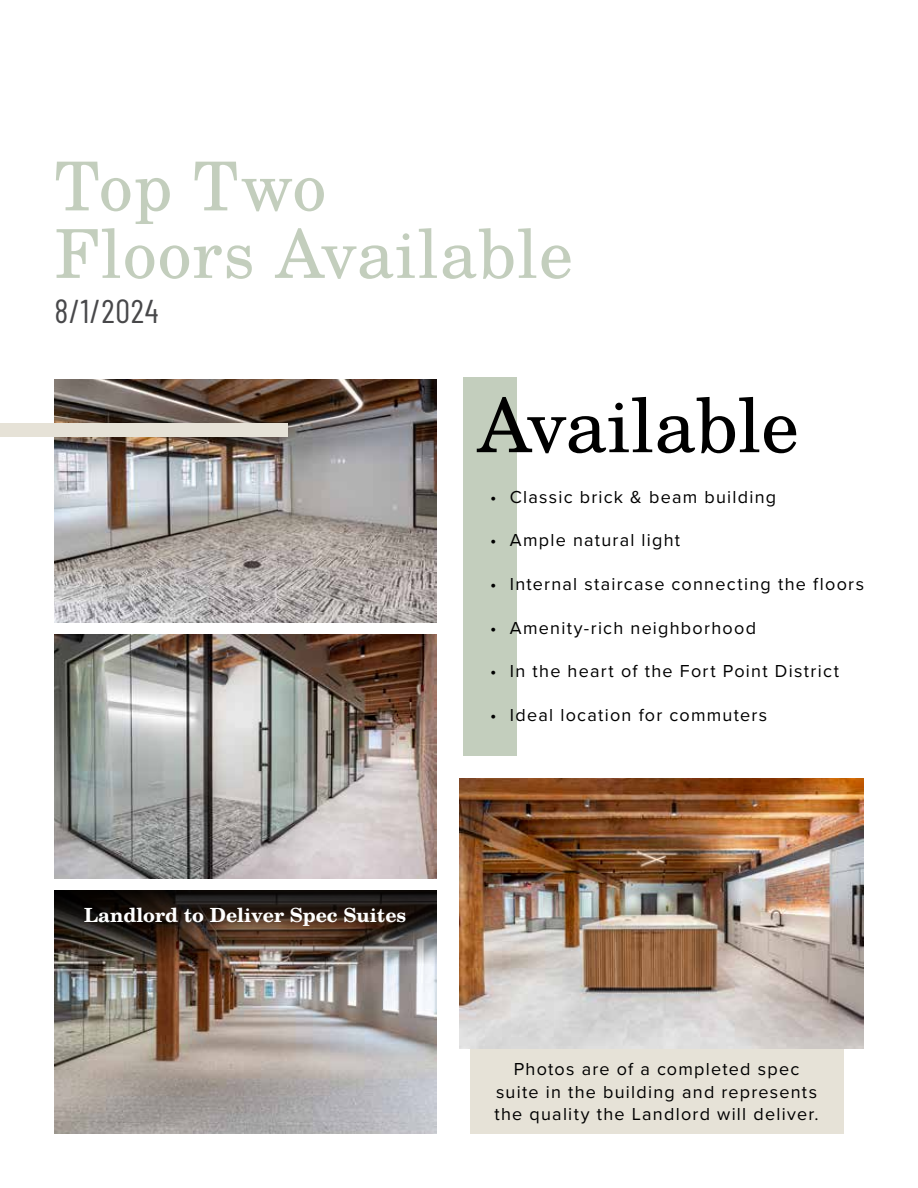
<style>
.page{position:relative;width:918px;height:1188px;background:#fff}
.page>*{position:absolute;margin:0;border:0;box-sizing:border-box;transform-origin:0 0}
.t1{font:75px "Te X Gyre Schola";color:#000}
.t2{font:67.5px/67.5px "Te X Gyre Schola";letter-spacing:.015em;color:#c3cebd}
.t3{font:33px "Barlow Condensed";color:#48484a}
.t4{font:700 19.5px "Te X Gyre Schola";color:#fff}
.t5{font:18px/22.5px "Proxima Nova";letter-spacing:.07em;color:#000;text-align:center}
</style>
<div class="page">
<img style="left:54px;top:379px;width:382px;height:244px">
<img style="left:54px;top:635px;width:382px;height:243px">
<img style="left:54px;top:971px;width:382px;height:163px">
<div style="left:0;top:423px;width:287px;height:14px;background:#e6e2d7"></div>
<img style="left:54px;top:890px;width:382px;height:81px">
<div style="left:463px;top:378px;width:54px;height:378px;background:#c3cebd"></div>
<div style="left:470px;top:966px;width:373px;height:168px;background:#e6e2d7"></div>
<img style="left:459px;top:779px;width:405px;height:270px">
<h2 class="t2" style="left:55px;top:150px;width:520px">Top Two<br>Floors Available</h2>
<h3 class="t3" style="left:55px;top:287px;width:105px">8/1/2024</h3>
<h1 class="t1" style="left:477px;top:367px;width:323px">Available</h1>
<p class="t4" style="left:84px;top:899px;width:324px">Landlord to Deliver Spec Suites</p>
<p class="t5" style="left:490px;top:485px;width:287px">• Classic brick &amp; beam building</p>
<p class="t5" style="left:490px;top:528px;width:191px">• Ample natural light</p>
<p class="t5" style="left:490px;top:572px;width:375px">• Internal staircase connecting the floors</p>
<p class="t5" style="left:490px;top:616px;width:267px">• Amenity-rich neighborhood</p>
<p class="t5" style="left:490px;top:659px;width:350px">• In the heart of the Fort Point District</p>
<p class="t5" style="left:490px;top:703px;width:279px">• Ideal location for commuters</p>
<p class="t5" style="left:494px;top:1057px;width:326px">Photos are of a completed spec suite in the building and represents the quality the Landlord will deliver.</p>
</div>
